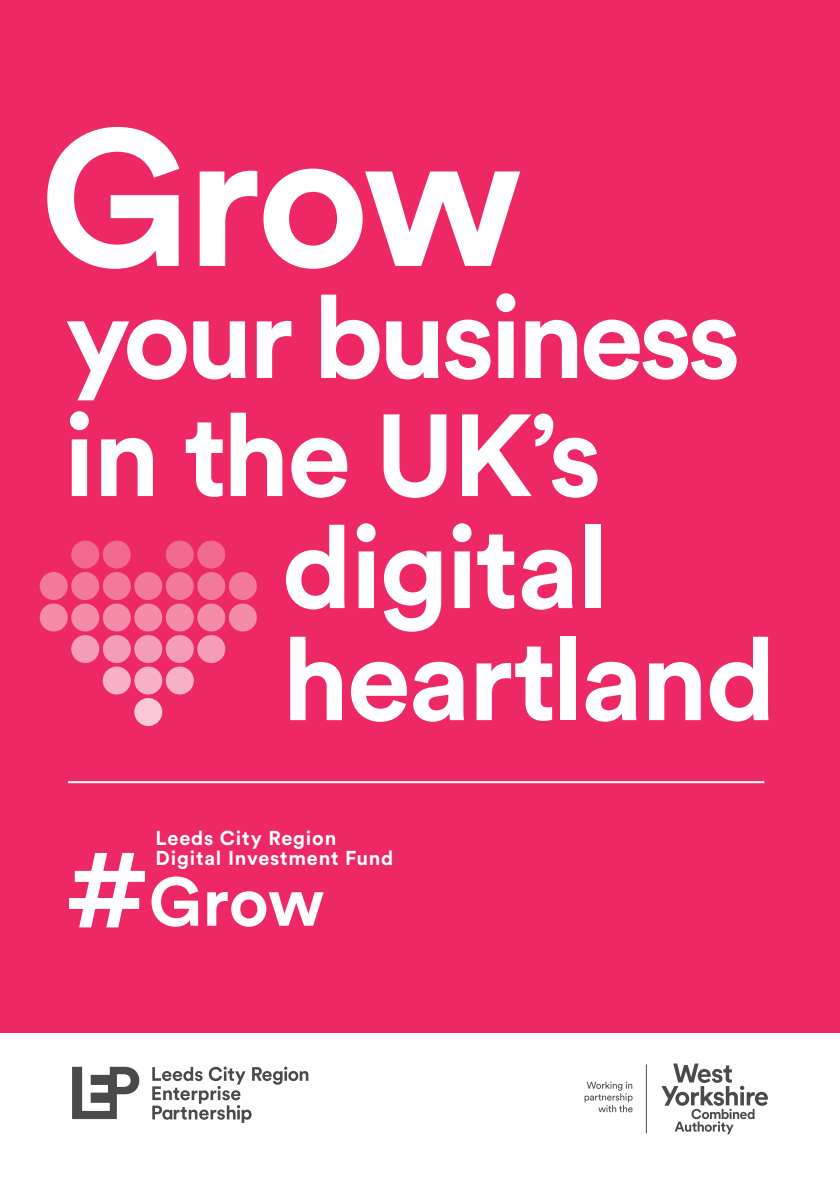
<style>
.page{position:relative;width:840px;height:1191px;background:#fff}
.page>*{position:absolute;margin:0;border:0;box-sizing:border-box;transform-origin:0 0}
.t1{font:700 192px "Circular Std";color:#fff}
.t2{font:700 115.2px/118px "Circular Std";letter-spacing:-.04em;color:#fff}
.t3{font:700 115.2px/112px "Circular Std";letter-spacing:-.02em;color:#fff}
.t4{font:700 68px "Circular Std";color:#fff}
.t5{font:700 20px/20.6px "Circular Std";letter-spacing:.04em;color:#fff}
.s1{font-size:115px}
</style>
<div class="page">
<div style="left:0;top:0;width:839px;height:1032px;background:#ee2765"></div>
<svg style="left:72px;top:1066px;width:67px;height:53px"></svg>
<svg style="left:152px;top:1066px;width:156px;height:56px"></svg>
<svg style="left:661px;top:1063px;width:106px;height:71px"></svg>
<svg style="left:584px;top:1081px;width:48px;height:31px"></svg>
<hr style="left:645px;top:1064px;width:1px;height:69px;background:#4a4a4c">
<div style="left:40px;top:572px;width:28px;height:28px;background:#f2799c;border-radius:50%"></div>
<div style="left:40px;top:603px;width:28px;height:28px;background:#f38ba9;border-radius:50%"></div>
<div style="left:71px;top:572px;width:28px;height:28px;background:#f2799c;border-radius:50%"></div>
<div style="left:71px;top:603px;width:28px;height:28px;background:#f38ba9;border-radius:50%"></div>
<div style="left:103px;top:572px;width:28px;height:28px;background:#f2799c;border-radius:50%"></div>
<div style="left:103px;top:603px;width:28px;height:28px;background:#f38ba9;border-radius:50%"></div>
<div style="left:134px;top:572px;width:28px;height:28px;background:#f2799c;border-radius:50%"></div>
<div style="left:134px;top:603px;width:28px;height:28px;background:#f38ba9;border-radius:50%"></div>
<div style="left:166px;top:572px;width:28px;height:28px;background:#f2799c;border-radius:50%"></div>
<div style="left:166px;top:603px;width:28px;height:28px;background:#f38ba9;border-radius:50%"></div>
<div style="left:197px;top:572px;width:28px;height:28px;background:#f2799c;border-radius:50%"></div>
<div style="left:197px;top:603px;width:28px;height:28px;background:#f38ba9;border-radius:50%"></div>
<div style="left:71px;top:635px;width:28px;height:28px;background:#f59db7;border-radius:50%"></div>
<div style="left:103px;top:635px;width:28px;height:28px;background:#f59db7;border-radius:50%"></div>
<div style="left:134px;top:635px;width:28px;height:28px;background:#f59db7;border-radius:50%"></div>
<div style="left:166px;top:635px;width:28px;height:28px;background:#f59db7;border-radius:50%"></div>
<div style="left:103px;top:666px;width:28px;height:28px;background:#f7b1c5;border-radius:50%"></div>
<div style="left:134px;top:666px;width:28px;height:28px;background:#f7b1c5;border-radius:50%"></div>
<div style="left:134px;top:698px;width:28px;height:28px;background:#f9c9d6;border-radius:50%"></div>
<div style="left:166px;top:666px;width:28px;height:28px;background:#f7b1c5;border-radius:50%"></div>
<div style="left:197px;top:635px;width:28px;height:28px;background:#f59db7;border-radius:50%"></div>
<div style="left:229px;top:572px;width:28px;height:28px;background:#f2799c;border-radius:50%"></div>
<div style="left:229px;top:603px;width:28px;height:28px;background:#f38ba9;border-radius:50%"></div>
<div style="left:71px;top:540px;width:28px;height:28px;background:#f16890;border-radius:50%"></div>
<div style="left:103px;top:540px;width:28px;height:28px;background:#f16890;border-radius:50%"></div>
<div style="left:166px;top:540px;width:28px;height:28px;background:#f16890;border-radius:50%"></div>
<div style="left:197px;top:540px;width:28px;height:28px;background:#f16890;border-radius:50%"></div>
<hr style="left:68px;top:781px;width:695px;height:2px;background:#fff">
<h1 class="t1" style="left:40px;top:74px;width:484px">Grow</h1>
<h2 class="t2" style="left:64px;top:276px;width:678px">your business in the UK’s</h2>
<h2 class="t3" style="left:282px;top:509px;width:495px">digital heartland</h2>
<p class="t5" style="left:155px;top:827px;width:239px">Leeds City Region<br>Digital Investment Fund</p>
<h3 class="t4" style="left:64px;top:858px;width:261px"><span class="s1">#</span>Grow</h3>
</div>
